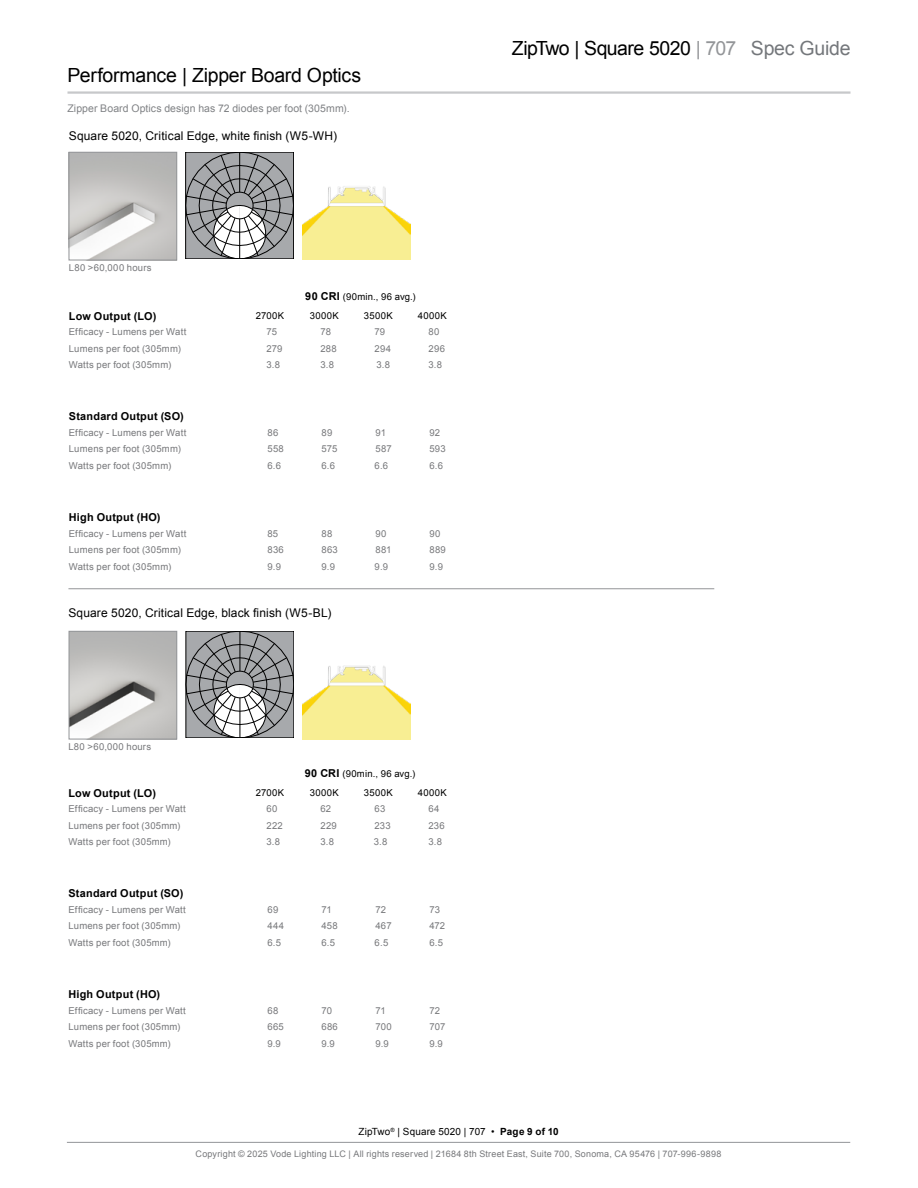
<style>
.page{position:relative;width:918px;height:1188px;background:#fff}
.page>*{position:absolute;margin:0;border:0;box-sizing:border-box;transform-origin:0 0}
.t1{font:19.5px "Arial";letter-spacing:-.015em;color:#000}
.t2{font:12px "Arial";letter-spacing:.01em;color:#000}
.t3{font:700 10.95px "Arial";letter-spacing:.02em;color:#000}
.t4{font:10.5px "Arial";letter-spacing:.005em;color:#808285}
.t5{font:9.9px "Arial";letter-spacing:.015em;color:#000}
.t6{font:9.45px/16.5px "Arial";letter-spacing:.02em;color:#77787b}
.t7{font:9.45px "Arial";letter-spacing:.04em;color:#000}
.t8{font:9.45px "Arial";letter-spacing:.02em;color:#000}
.t9{font:9px "Arial";letter-spacing:.02em;color:#77787b}
.s1{font-weight:700;font-size:10.95px}
.s2{color:#939598}
.s3{color:#74777b}
.s4{font-weight:700}
</style>
<div class="page">
<hr style="left:67px;top:1142px;width:783px;height:1px;background:#939598">
<hr style="left:68px;top:91px;width:782px;height:3px;background:#c7c8ca">
<img style="left:71px;top:154px;width:104px;height:104px">
<div style="left:69px;top:152px;width:108px;height:108px;border:1px solid #939598"></div>
<svg style="left:186px;top:152px;width:108px;height:107px;background:#9b9c9e"></svg>
<hr style="left:239px;top:152px;width:1px;height:40px;background:#000">
<img style="left:71px;top:633px;width:104px;height:104px">
<div style="left:69px;top:631px;width:108px;height:108px;border:1px solid #939598"></div>
<svg style="left:186px;top:631px;width:108px;height:107px;background:#9a9b9d"></svg>
<hr style="left:240px;top:631px;width:1px;height:40px;background:#000">
<img style="left:303px;top:665px;width:108px;height:74px">
<hr style="left:68px;top:588px;width:646px;height:1px;background:#939598">
<img style="left:302px;top:186px;width:108px;height:74px">
<h1 class="t1" style="left:68px;top:62px;width:295px">Performance | Zipper Board Optics</h1>
<p class="t4" style="left:68px;top:101px;width:284px">Zipper Board Optics design has 72 diodes per foot (305mm).</p>
<p class="t2" style="left:69px;top:128px;width:270px">Square 5020, Critical Edge, white finish (W5-WH)</p>
<p class="t6" style="left:69px;top:260px;width:84px">L80 &gt;60,000 hours</p>
<p class="t3" style="left:69px;top:308px;width:89px">Low Output (LO)</p>
<p class="t6" style="left:69px;top:324px;width:119px">Efficacy - Lumens per Watt<br>Lumens per foot (305mm)<br>Watts per foot (305mm)</p>
<p class="t3" style="left:69px;top:409px;width:116px">Standard Output (SO)</p>
<p class="t6" style="left:69px;top:424px;width:119px">Efficacy - Lumens per Watt<br>Lumens per foot (305mm)<br>Watts per foot (305mm)</p>
<p class="t3" style="left:69px;top:510px;width:93px">High Output (HO)</p>
<p class="t6" style="left:69px;top:525px;width:119px">Efficacy - Lumens per Watt<br>Lumens per foot (305mm)<br>Watts per foot (305mm)</p>
<p class="t8" style="left:305px;top:290px;width:112px"><span class="s1">90 CRI</span> (90min., 96 avg.)</p>
<p class="t7" style="left:256px;top:309px;width:30px">2700K</p>
<p class="t7" style="left:310px;top:309px;width:30px">3000K</p>
<p class="t7" style="left:364px;top:309px;width:30px">3500K</p>
<p class="t7" style="left:418px;top:309px;width:30px">4000K</p>
<p class="t6" style="left:266px;top:324px;width:12px">75</p>
<p class="t6" style="left:320px;top:324px;width:12px">78</p>
<p class="t6" style="left:374px;top:324px;width:12px">79</p>
<p class="t6" style="left:428px;top:324px;width:12px">80</p>
<p class="t6" style="left:266px;top:340px;width:18px">279</p>
<p class="t6" style="left:320px;top:340px;width:18px">288</p>
<p class="t6" style="left:374px;top:340px;width:18px">294</p>
<p class="t6" style="left:428px;top:340px;width:18px">296</p>
<p class="t6" style="left:266px;top:357px;width:15px">3.8</p>
<p class="t6" style="left:320px;top:357px;width:15px">3.8</p>
<p class="t6" style="left:376px;top:357px;width:15px">3.8</p>
<p class="t6" style="left:428px;top:357px;width:15px">3.8</p>
<p class="t6" style="left:267px;top:424px;width:12px">86</p>
<p class="t6" style="left:321px;top:424px;width:12px">89</p>
<p class="t6" style="left:375px;top:424px;width:12px">91</p>
<p class="t6" style="left:429px;top:424px;width:12px">92</p>
<p class="t6" style="left:267px;top:441px;width:18px">558</p>
<p class="t6" style="left:321px;top:441px;width:17px">575</p>
<p class="t6" style="left:375px;top:441px;width:18px">587</p>
<p class="t6" style="left:429px;top:441px;width:18px">593</p>
<p class="t6" style="left:267px;top:457px;width:15px">6.6</p>
<p class="t6" style="left:321px;top:457px;width:15px">6.6</p>
<p class="t6" style="left:375px;top:457px;width:15px">6.6</p>
<p class="t6" style="left:429px;top:457px;width:15px">6.6</p>
<p class="t6" style="left:267px;top:525px;width:12px">85</p>
<p class="t6" style="left:321px;top:525px;width:12px">88</p>
<p class="t6" style="left:375px;top:525px;width:12px">90</p>
<p class="t6" style="left:429px;top:525px;width:12px">90</p>
<p class="t6" style="left:267px;top:542px;width:18px">836</p>
<p class="t6" style="left:321px;top:542px;width:18px">863</p>
<p class="t6" style="left:375px;top:542px;width:18px">881</p>
<p class="t6" style="left:429px;top:542px;width:18px">889</p>
<p class="t6" style="left:267px;top:558px;width:15px">9.9</p>
<p class="t6" style="left:321px;top:558px;width:15px">9.9</p>
<p class="t6" style="left:375px;top:558px;width:15px">9.9</p>
<p class="t6" style="left:429px;top:558px;width:15px">9.9</p>
<p class="t2" style="left:68px;top:605px;width:265px">Square 5020, Critical Edge, black finish (W5-BL)</p>
<p class="t6" style="left:68px;top:739px;width:84px">L80 &gt;60,000 hours</p>
<p class="t3" style="left:68px;top:785px;width:89px">Low Output (LO)</p>
<p class="t6" style="left:68px;top:801px;width:119px">Efficacy - Lumens per Watt<br>Lumens per foot (305mm)<br>Watts per foot (305mm)</p>
<p class="t3" style="left:68px;top:886px;width:116px">Standard Output (SO)</p>
<p class="t6" style="left:68px;top:901px;width:119px">Efficacy - Lumens per Watt<br>Lumens per foot (305mm)<br>Watts per foot (305mm)</p>
<p class="t3" style="left:68px;top:987px;width:93px">High Output (HO)</p>
<p class="t6" style="left:68px;top:1002px;width:119px">Efficacy - Lumens per Watt<br>Lumens per foot (305mm)<br>Watts per foot (305mm)</p>
<p class="t8" style="left:305px;top:767px;width:112px"><span class="s1">90 CRI</span> (90min., 96 avg.)</p>
<p class="t7" style="left:256px;top:786px;width:30px">2700K</p>
<p class="t7" style="left:310px;top:786px;width:30px">3000K</p>
<p class="t7" style="left:364px;top:786px;width:30px">3500K</p>
<p class="t7" style="left:418px;top:786px;width:30px">4000K</p>
<p class="t6" style="left:266px;top:801px;width:12px">60</p>
<p class="t6" style="left:320px;top:801px;width:12px">62</p>
<p class="t6" style="left:374px;top:801px;width:12px">63</p>
<p class="t6" style="left:428px;top:801px;width:12px">64</p>
<p class="t6" style="left:266px;top:817px;width:18px">222</p>
<p class="t6" style="left:320px;top:817px;width:18px">229</p>
<p class="t6" style="left:374px;top:817px;width:18px">233</p>
<p class="t6" style="left:428px;top:817px;width:18px">236</p>
<p class="t6" style="left:266px;top:834px;width:15px">3.8</p>
<p class="t6" style="left:320px;top:834px;width:15px">3.8</p>
<p class="t6" style="left:374px;top:834px;width:15px">3.8</p>
<p class="t6" style="left:428px;top:834px;width:15px">3.8</p>
<p class="t6" style="left:267px;top:901px;width:12px">69</p>
<p class="t6" style="left:321px;top:901px;width:12px">71</p>
<p class="t6" style="left:375px;top:901px;width:12px">72</p>
<p class="t6" style="left:429px;top:901px;width:12px">73</p>
<p class="t6" style="left:267px;top:918px;width:18px">444</p>
<p class="t6" style="left:321px;top:918px;width:18px">458</p>
<p class="t6" style="left:375px;top:918px;width:18px">467</p>
<p class="t6" style="left:429px;top:918px;width:17px">472</p>
<p class="t6" style="left:267px;top:934px;width:15px">6.5</p>
<p class="t6" style="left:321px;top:934px;width:15px">6.5</p>
<p class="t6" style="left:375px;top:934px;width:15px">6.5</p>
<p class="t6" style="left:429px;top:934px;width:15px">6.5</p>
<p class="t6" style="left:267px;top:1002px;width:12px">68</p>
<p class="t6" style="left:321px;top:1002px;width:12px">70</p>
<p class="t6" style="left:375px;top:1002px;width:12px">71</p>
<p class="t6" style="left:429px;top:1002px;width:12px">72</p>
<p class="t6" style="left:267px;top:1019px;width:18px">665</p>
<p class="t6" style="left:321px;top:1019px;width:18px">686</p>
<p class="t6" style="left:375px;top:1019px;width:18px">700</p>
<p class="t6" style="left:429px;top:1019px;width:17px">707</p>
<p class="t6" style="left:267px;top:1035px;width:15px">9.9</p>
<p class="t6" style="left:321px;top:1035px;width:15px">9.9</p>
<p class="t6" style="left:375px;top:1035px;width:15px">9.9</p>
<p class="t6" style="left:429px;top:1035px;width:15px">9.9</p>
<h1 class="t1" style="left:512px;top:35px;width:340px">ZipTwo | Square 5020 <span class="s2">| 707</span> <span class="s3">Spec Guide</span></h1>
<p class="t5" style="left:358px;top:1125px;width:202px">ZipTwo<sup>®</sup> | Square 5020 | 707 • <span class="s4">Page 9 of 10</span></p>
<p class="t9" style="left:196px;top:1148px;width:527px">Copyright © 2025 Vode Lighting LLC | All rights reserved | 21684 8th Street East, Suite 700, Sonoma, CA 95476 | 707-996-9898</p>
</div>
